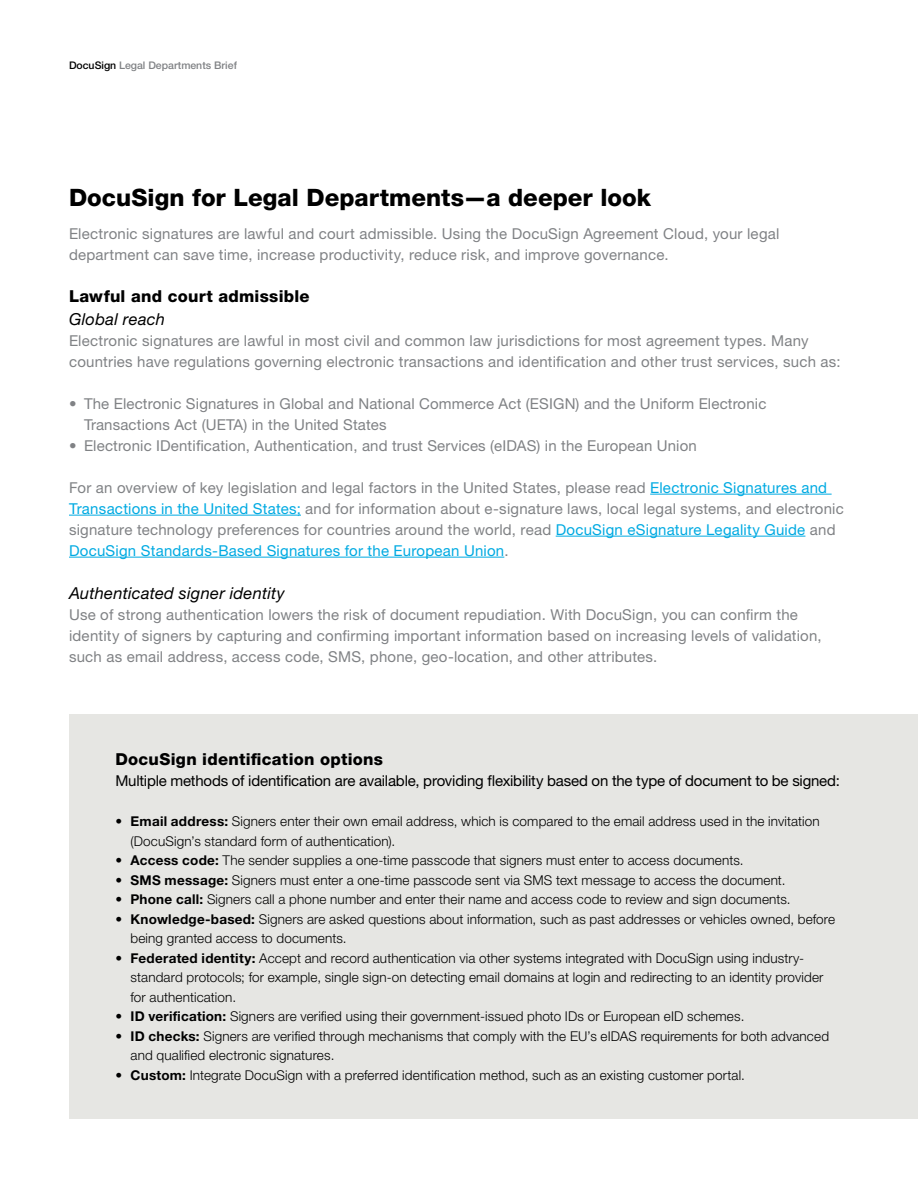
<style>
.page{position:relative;width:918px;height:1188px;background:#fff}
.page>*{position:absolute;margin:0;border:0;box-sizing:border-box;transform-origin:0 0}
.Header_1{font:800 24px "Helvetica Neue LTW1 G";color:#000}
.Header_3{font:italic 16.5px "Helvetica Neue LTW1 G";letter-spacing:.015em;color:#000}
.Header_1_-_Callout{font:800 16.5px "Helvetica Neue LTW1 G";letter-spacing:.015em;color:#000}
.Header_2{font:800 16.5px "Helvetica Neue LTW1 G";letter-spacing:.015em;color:#000}
.Body{font:15px/21px "Helvetica Neue LTW1 G";letter-spacing:.015em;color:#808285}
.Breakout_Body{font:15px "Helvetica Neue LTW1 G";letter-spacing:-.015em;color:#000}
.Body-2{font:15px "Helvetica Neue LTW1 G";letter-spacing:.015em;color:#00aae2}
.t1{font:300 13.5px/19.5px "Helvetica Neue LTW1 G";letter-spacing:.01em;color:#000}
.t2{font:500 10.5px "Helvetica Neue LTW1 G";color:#808285}
.s1{color:#000}
.s2{color:#00aae2}
.s3{color:#808285}
.s4{font-weight:700}
</style>
<div class="page">
<hr style="left:650px;top:494px;width:182px;height:1px;background:#00aae2">
<hr style="left:69px;top:515px;width:232px;height:1px;background:#00aae2">
<hr style="left:556px;top:536px;width:249px;height:1px;background:#00aae2">
<hr style="left:69px;top:557px;width:435px;height:1px;background:#00aae2">
<div style="left:69px;top:714px;width:849px;height:405px;background:#e6e6e3"></div>
<p class="t2" style="left:69px;top:59px;width:169px"><span class="s1">DocuSign</span> Legal Departments Brief</p>
<p class="Header_1" style="left:69px;top:183px;width:583px">DocuSign for Legal Departments—a deeper look</p>
<p class="Body" style="left:69px;top:223px;width:712px">Electronic signatures are lawful and court admissible. Using the DocuSign Agreement Cloud, your legal department can save time, increase productivity, reduce risk, and improve governance.</p>
<p class="Header_2" style="left:69px;top:286px;width:242px">Lawful and court admissible</p>
<p class="Header_3" style="left:69px;top:309px;width:98px">Global reach</p>
<p class="Body" style="left:69px;top:330px;width:773px">Electronic signatures are lawful in most civil and common law jurisdictions for most agreement types. Many countries have regulations governing electronic transactions and identification and other trust services, such as:</p>
<p class="Body" style="left:84px;top:393px;width:684px;text-indent:-15px">• The Electronic Signatures in Global and National Commerce Act (ESIGN) and the Uniform Electronic<br>Transactions Act (UETA) in the United States</p>
<p class="Body" style="left:69px;top:435px;width:629px">• Electronic IDentification, Authentication, and trust Services (eIDAS) in the European Union</p>
<p class="Body" style="left:69px;top:477px;width:776px">For an overview of key legislation and legal factors in the United States, please read <span class="s2">Electronic Signatures and<br>Transactions in the United States;</span> and for information about e-signature laws, local legal systems, and electronic signature technology preferences for countries around the world, read <span class="s2">DocuSign eSignature Legality Guide</span> and</p>
<p class="Body-2" style="left:69px;top:541px;width:441px">DocuSign Standards-Based Signatures for the European Union<span class="s3">.</span></p>
<p class="Header_3" style="left:69px;top:583px;width:217px">Authenticated signer identity</p>
<p class="Body" style="left:69px;top:604px;width:754px">Use of strong authentication lowers the risk of document repudiation. With DocuSign, you can confirm the identity of signers by capturing and confirming important information based on increasing levels of validation, such as email address, access code, SMS, phone, geo-location, and other attributes.</p>
<p class="Header_1_-_Callout" style="left:116px;top:749px;width:269px">DocuSign identification options</p>
<p class="Breakout_Body" style="left:116px;top:771px;width:726px">Multiple methods of identification are available, providing flexibility based on the type of document to be signed:</p>
<p class="t1" style="left:130px;top:812px;width:691px;text-indent:-15px">• <span class="s4">Email address:</span> Signers enter their own email address, which is compared to the email address used in the invitation (DocuSign’s standard form of authentication).</p>
<p class="t1" style="left:116px;top:851px;width:630px">• <span class="s4">Access code:</span> The sender supplies a one-time passcode that signers must enter to access documents.</p>
<p class="t1" style="left:116px;top:870px;width:672px">• <span class="s4">SMS message:</span> Signers must enter a one-time passcode sent via SMS text message to access the document.</p>
<p class="t1" style="left:116px;top:890px;width:677px">• <span class="s4">Phone call:</span> Signers call a phone number and enter their name and access code to review and sign documents.</p>
<p class="t1" style="left:130px;top:909px;width:706px;text-indent:-15px">• <span class="s4">Knowledge-based:</span> Signers are asked questions about information, such as past addresses or vehicles owned, before being granted access to documents.</p>
<p class="t1" style="left:130px;top:948px;width:694px;text-indent:-15px">• <span class="s4">Federated identity:</span> Accept and record authentication via other systems integrated with DocuSign using industry&shy;standard protocols; for example, single sign-on detecting email domains at login and redirecting to an identity provider for authentication.</p>
<p class="t1" style="left:116px;top:1007px;width:630px">• <span class="s4">ID verification:</span> Signers are verified using their government-issued photo IDs or European eID schemes.</p>
<p class="t1" style="left:130px;top:1026px;width:700px;text-indent:-15px">• <span class="s4">ID checks:</span> Signers are verified through mechanisms that comply with the EU’s eIDAS requirements for both advanced and qualified electronic signatures.</p>
<p class="t1" style="left:116px;top:1065px;width:631px">• <span class="s4">Custom:</span> Integrate DocuSign with a preferred identification method, such as an existing customer portal.</p>
</div>
